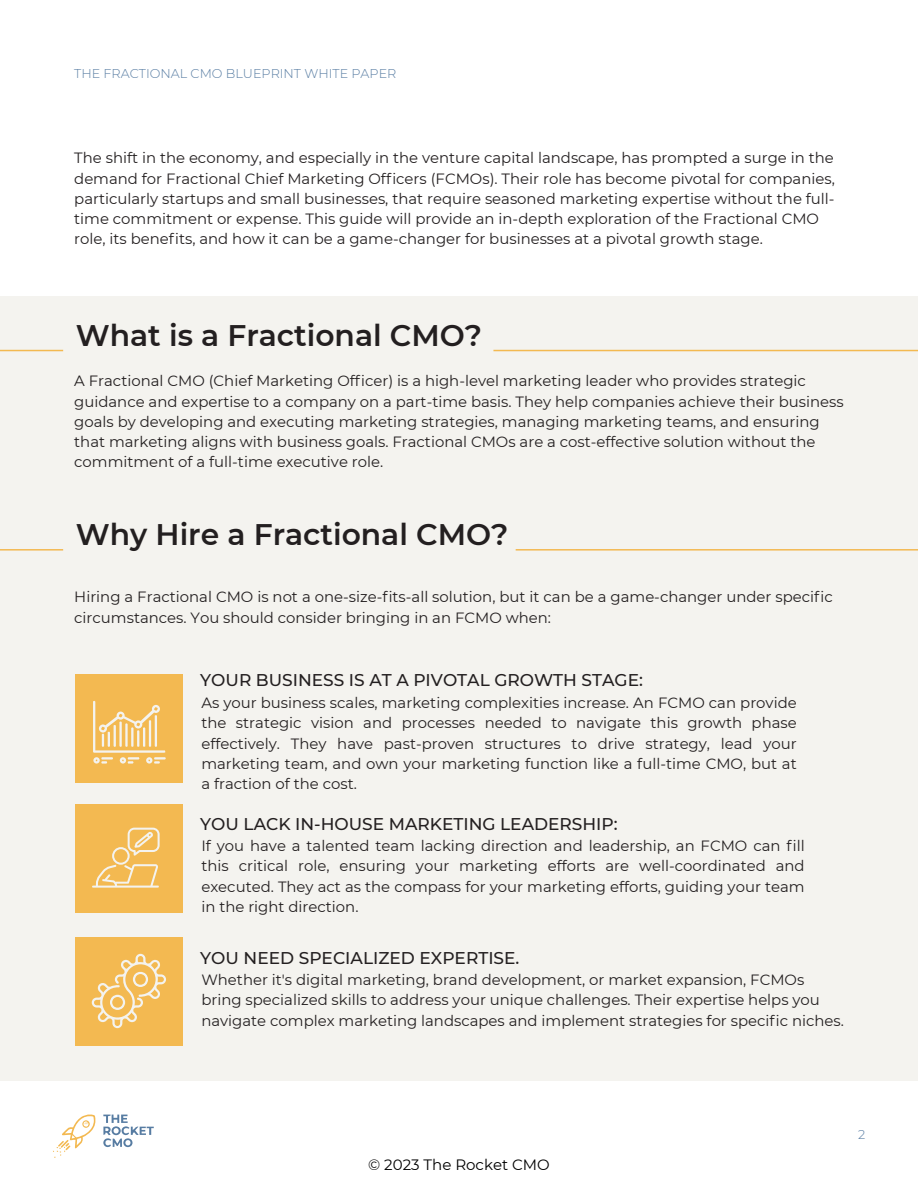
<style>
.page{position:relative;width:918px;height:1188px;background:#fff}
.page>*{position:absolute;margin:0;border:0;box-sizing:border-box;transform-origin:0 0}
.t1{font:600 29.7px "Montserrat";color:#231f20}
.t2{font:500 16.95px "Montserrat";color:#231f20}
.t3{font:15px "Montserrat";color:#000}
.t4{font:14.85px/20.2px "Montserrat";color:#231f20}
.t5{font:300 12.75px "Montserrat";color:#577ca2}
</style>
<div class="page">
<svg style="left:103px;top:1115px;width:51px;height:32px"></svg>
<svg style="left:53px;top:1115px;width:43px;height:43px"></svg>
<div style="left:0;top:296px;width:918px;height:785px;background:#f4f3ef"></div>
<hr style="left:0;top:350px;width:63px;height:1px;background:#f3b951">
<hr style="left:493px;top:350px;width:425px;height:1px;background:#f3b951">
<hr style="left:0;top:549px;width:63px;height:2px;background:#f3b951">
<hr style="left:516px;top:549px;width:402px;height:2px;background:#f3b951">
<div style="left:75px;top:675px;width:108px;height:108px;background:#f3b951"></div>
<div style="left:75px;top:804px;width:108px;height:108px;background:#f3b951"></div>
<div style="left:75px;top:938px;width:108px;height:108px;background:#f3b951"></div>
<svg style="left:92px;top:954px;width:74px;height:74px"></svg>
<svg style="left:93px;top:701px;width:73px;height:63px"></svg>
<svg style="left:92px;top:828px;width:68px;height:60px"></svg>
<p class="t5" style="left:74px;top:66px;width:324px">THE FRACTIONAL CMO BLUEPRINT WHITE PAPER</p>
<p class="t4" style="left:74px;top:148px;width:762px">The shift in the economy, and especially in the venture capital landscape, has prompted a surge in the demand for Fractional Chief Marketing Officers (FCMOs). Their role has become pivotal for companies, particularly startups and small businesses, that require seasoned marketing expertise without the full&shy;time commitment or expense. This guide will provide an in-depth exploration of the Fractional CMO role, its benefits, and how it can be a game-changer for businesses at a pivotal growth stage.</p>
<p class="t1" style="left:76px;top:317px;width:408px">What is a Fractional CMO?</p>
<p class="t4" style="left:74px;top:371px;width:771px">A Fractional CMO (Chief Marketing Officer) is a high-level marketing leader who provides strategic guidance and expertise to a company on a part-time basis. They help companies achieve their business goals by developing and executing marketing strategies, managing marketing teams, and ensuring that marketing aligns with business goals. Fractional CMOs are a cost-effective solution without the commitment of a full-time executive role.</p>
<p class="t1" style="left:76px;top:516px;width:434px">Why Hire a Fractional CMO?</p>
<p class="t4" style="left:74px;top:587px;width:760px">Hiring a Fractional CMO is not a one-size-fits-all solution, but it can be a game-changer under specific circumstances. You should consider bringing in an FCMO when:</p>
<p class="t2" style="left:200px;top:670px;width:444px">YOUR BUSINESS IS AT A PIVOTAL GROWTH STAGE:</p>
<p class="t4" style="left:201px;top:693px;width:597px;text-align:justify">As your business scales, marketing complexities increase. An FCMO can provide the strategic vision and processes needed to navigate this growth phase effectively. They have past-proven structures to drive strategy, lead your marketing team, and own your marketing function like a full-time CMO, but at a fraction of the cost.</p>
<p class="t2" style="left:200px;top:813px;width:419px">YOU LACK IN-HOUSE MARKETING LEADERSHIP:</p>
<p class="t4" style="left:201px;top:836px;width:605px;text-align:justify">If you have a talented team lacking direction and leadership, an FCMO can fill this critical role, ensuring your marketing efforts are well-coordinated and executed. They act as the compass for your marketing efforts, guiding your team in the right direction.</p>
<p class="t2" style="left:200px;top:947px;width:321px">YOU NEED SPECIALIZED EXPERTISE.</p>
<p class="t4" style="left:201px;top:970px;width:644px">Whether it's digital marketing, brand development, or market expansion, FCMOs bring specialized skills to address your unique challenges. Their expertise helps you navigate complex marketing landscapes and implement strategies for specific niches.</p>
<p class="t3" style="left:368px;top:1155px;width:183px">© 2023 The Rocket CMO</p>
<p class="t5" style="left:858px;top:1127px;width:9px">2</p>
</div>
